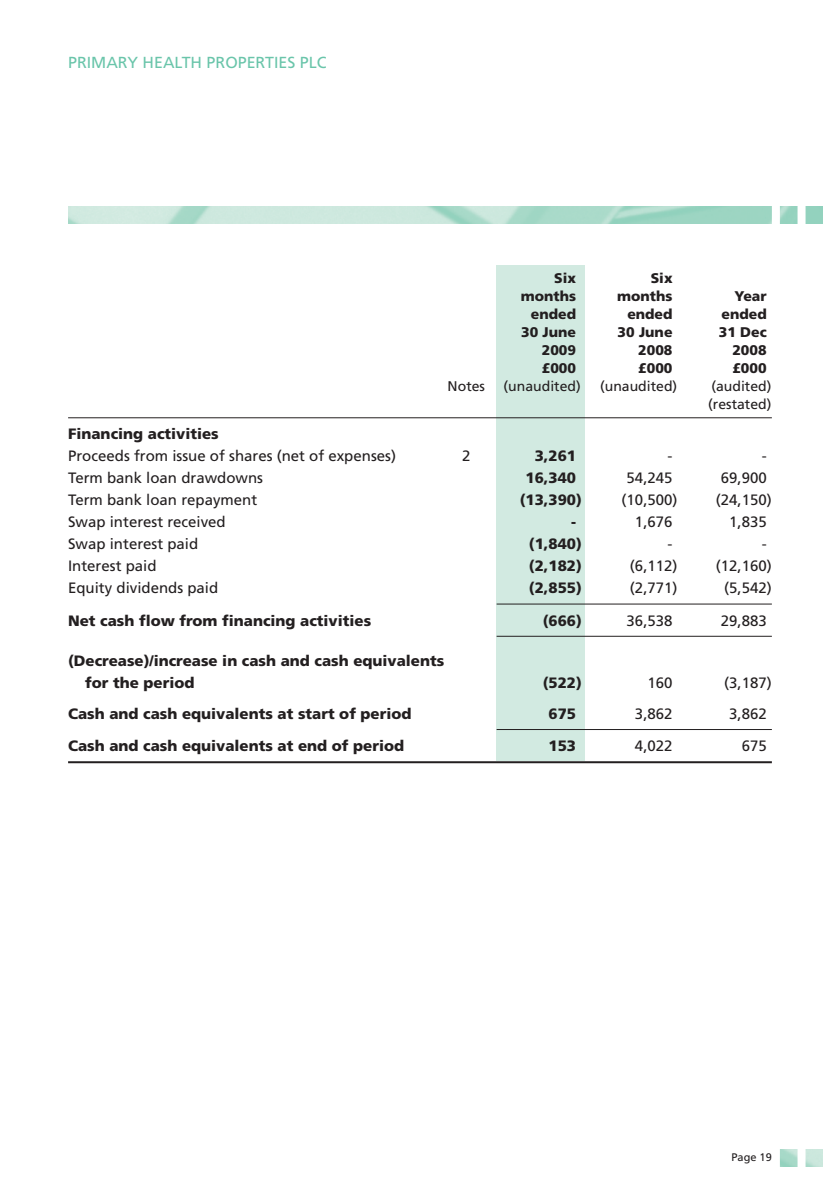
<style>
.page{position:relative;width:840px;height:1191px;background:#fff}
.page>*{position:absolute;margin:0;border:0;box-sizing:border-box;transform-origin:0 0}
.t1{font:16px "Frutiger LT Std";color:#6ac5aa}
.t2{font:15px "Frutiger LT Std";color:#231f20}
.t3{font:900 15px/22px "Frutiger LT Std";color:#231f20}
.t4{font:900 14px "Frutiger LT Std";color:#231f20}
.t5{font:14px/18px "Frutiger LT Std";color:#231f20}
.t6{font:11px "Frutiger LT Std";color:#231f20}
</style>
<div class="page">
<div style="left:496px;top:266px;width:88px;height:495px;background:#d2eae1"></div>
<img style="left:68px;top:206px;width:754px;height:17px">
<div style="left:797px;top:199px;width:8px;height:40px;background:#fff"></div>
<div style="left:771px;top:199px;width:8px;height:40px;background:#fff"></div>
<img style="left:779px;top:1149px;width:43px;height:17px">
<div style="left:797px;top:1142px;width:8px;height:40px;background:#fff"></div>
<hr style="left:68px;top:417px;width:703px;height:1px;background:#231f20">
<hr style="left:496px;top:603px;width:275px;height:1px;background:#231f20">
<hr style="left:496px;top:636px;width:275px;height:1px;background:#231f20">
<hr style="left:496px;top:729px;width:275px;height:1px;background:#231f20">
<hr style="left:68px;top:761px;width:703px;height:2px;background:#231f20">
<p class="t1" style="left:68px;top:56px;width:260px">PRIMARY HEALTH PROPERTIES PLC</p>
<p class="t4" style="left:554px;top:272px;width:23px">Six</p>
<p class="t4" style="left:650px;top:272px;width:23px">Six</p>
<p class="t4" style="left:520px;top:290px;width:57px">months</p>
<p class="t4" style="left:617px;top:290px;width:57px">months</p>
<p class="t4" style="left:734px;top:290px;width:34px">Year</p>
<p class="t4" style="left:530px;top:308px;width:47px">ended</p>
<p class="t4" style="left:627px;top:308px;width:47px">ended</p>
<p class="t4" style="left:721px;top:308px;width:47px">ended</p>
<p class="t4" style="left:521px;top:326px;width:56px">30 June</p>
<p class="t4" style="left:617px;top:326px;width:56px">30 June</p>
<p class="t4" style="left:718px;top:326px;width:49px">31 Dec</p>
<p class="t4" style="left:541px;top:344px;width:36px">2009</p>
<p class="t4" style="left:638px;top:344px;width:36px">2008</p>
<p class="t4" style="left:732px;top:344px;width:36px">2008</p>
<p class="t4" style="left:541px;top:362px;width:36px">£000</p>
<p class="t4" style="left:638px;top:362px;width:36px">£000</p>
<p class="t4" style="left:732px;top:362px;width:36px">£000</p>
<p class="t5" style="left:447px;top:378px;width:39px">Notes</p>
<p class="t5" style="left:503px;top:378px;width:78px">(unaudited)</p>
<p class="t5" style="left:599px;top:378px;width:78px">(unaudited)</p>
<p class="t5" style="left:708px;top:378px;width:65px">(audited) (restated)</p>
<p class="t3" style="left:68px;top:424px;width:152px">Financing activities</p>
<p class="t2" style="left:68px;top:450px;width:329px">Proceeds from issue of shares (net of expenses)</p>
<p class="t2" style="left:462px;top:450px;width:10px">2</p>
<p class="t3" style="left:534px;top:446px;width:43px">3,261</p>
<p class="t2" style="left:667px;top:450px;width:6px">-</p>
<p class="t2" style="left:761px;top:450px;width:6px">-</p>
<p class="t2" style="left:68px;top:472px;width:196px">Term bank loan drawdowns</p>
<p class="t3" style="left:525px;top:468px;width:52px">16,340</p>
<p class="t2" style="left:626px;top:472px;width:47px">54,245</p>
<p class="t2" style="left:720px;top:472px;width:47px">69,900</p>
<p class="t2" style="left:68px;top:494px;width:190px">Term bank loan repayment</p>
<p class="t3" style="left:519px;top:490px;width:64px">(13,390)</p>
<p class="t2" style="left:621px;top:494px;width:57px">(10,500)</p>
<p class="t2" style="left:715px;top:494px;width:57px">(24,150)</p>
<p class="t2" style="left:68px;top:516px;width:159px">Swap interest received</p>
<p class="t3" style="left:570px;top:512px;width:6px">-</p>
<p class="t2" style="left:634px;top:516px;width:39px">1,676</p>
<p class="t2" style="left:728px;top:516px;width:39px">1,835</p>
<p class="t2" style="left:68px;top:538px;width:132px">Swap interest paid</p>
<p class="t3" style="left:528px;top:534px;width:54px">(1,840)</p>
<p class="t2" style="left:667px;top:538px;width:6px">-</p>
<p class="t2" style="left:761px;top:538px;width:6px">-</p>
<p class="t2" style="left:68px;top:560px;width:90px">Interest paid</p>
<p class="t3" style="left:528px;top:556px;width:54px">(2,182)</p>
<p class="t2" style="left:629px;top:560px;width:49px">(6,112)</p>
<p class="t2" style="left:715px;top:560px;width:57px">(12,160)</p>
<p class="t2" style="left:68px;top:582px;width:152px">Equity dividends paid</p>
<p class="t3" style="left:528px;top:578px;width:54px">(2,855)</p>
<p class="t2" style="left:629px;top:582px;width:49px">(2,771)</p>
<p class="t2" style="left:723px;top:582px;width:49px">(5,542)</p>
<p class="t3" style="left:68px;top:610px;width:304px">Net cash flow from financing activities</p>
<p class="t3" style="left:542px;top:610px;width:41px">(666)</p>
<p class="t2" style="left:626px;top:614px;width:47px">36,538</p>
<p class="t2" style="left:720px;top:614px;width:47px">29,883</p>
<p class="t3" style="left:85px;top:651px;width:360px;text-indent:-17px">(Decrease)/increase in cash and cash equivalents for the period</p>
<p class="t3" style="left:542px;top:673px;width:41px">(522)</p>
<p class="t2" style="left:647px;top:677px;width:27px">160</p>
<p class="t2" style="left:723px;top:677px;width:49px">(3,187)</p>
<p class="t3" style="left:68px;top:703px;width:345px">Cash and cash equivalents at start of period</p>
<p class="t3" style="left:548px;top:703px;width:29px">675</p>
<p class="t2" style="left:634px;top:707px;width:39px">3,862</p>
<p class="t2" style="left:728px;top:707px;width:39px">3,862</p>
<p class="t3" style="left:68px;top:736px;width:337px">Cash and cash equivalents at end of period</p>
<p class="t3" style="left:548px;top:736px;width:29px">153</p>
<p class="t2" style="left:634px;top:740px;width:39px">4,022</p>
<p class="t2" style="left:741px;top:740px;width:27px">675</p>
<p class="t6" style="left:731px;top:1152px;width:42px">Page 19</p>
</div>
